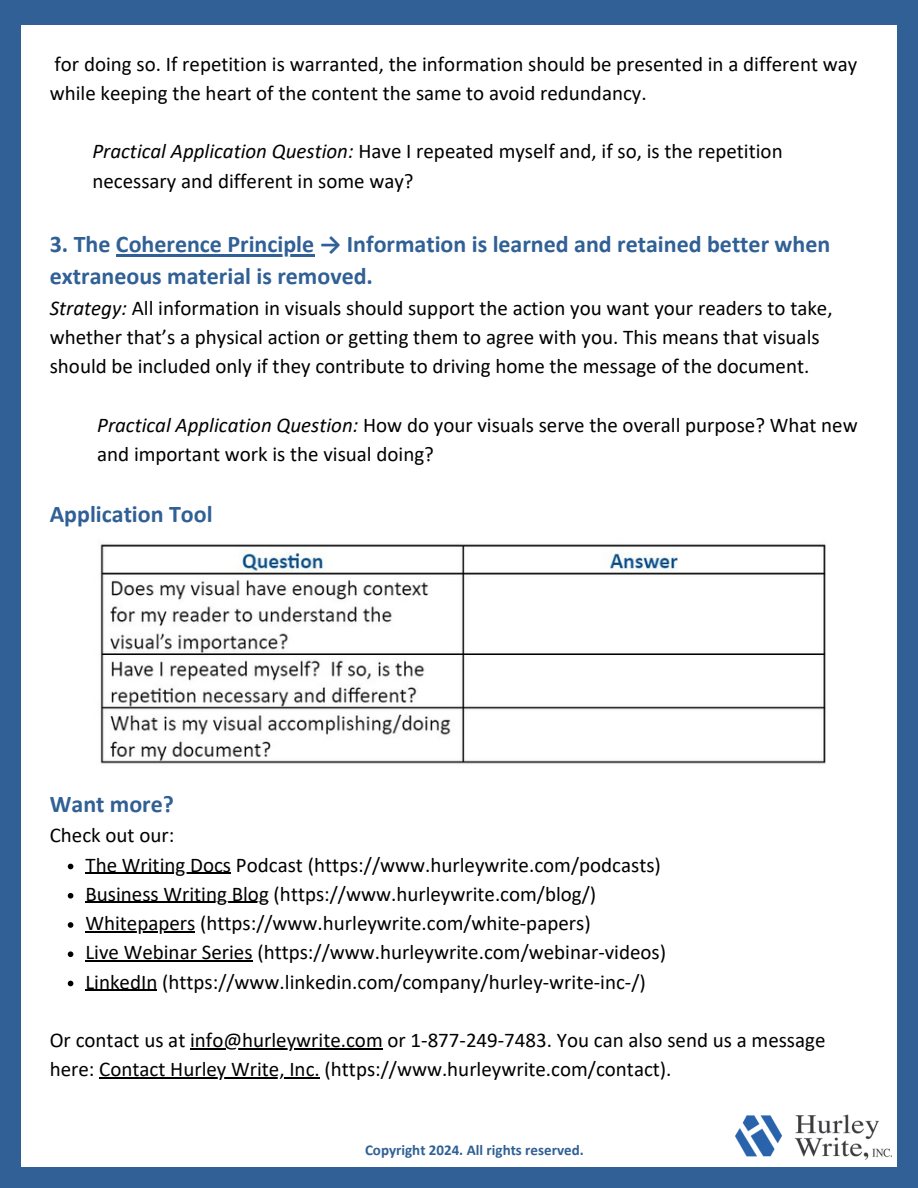
<style>
.page{position:relative;width:918px;height:1188px;background:#fff}
.page>*{position:absolute;margin:0;border:0;box-sizing:border-box;transform-origin:0 0}
.t1{font:700 24px/32.7px "Calibri";color:#306095}
.t2{font:21px/29.2px "Calibri";color:#000}
.t3{font:700 15px "Calibri";color:#306095}
.s1{font-style:italic}
</style>
<div class="page">
<hr style="left:116px;top:254px;width:198px;height:2px;background:#306095">
<svg style="left:68px;top:864px;width:5px;height:5px"></svg>
<hr style="left:85px;top:873px;width:146px;height:1px;background:#000">
<svg style="left:68px;top:893px;width:5px;height:6px"></svg>
<hr style="left:85px;top:902px;width:184px;height:1px;background:#000">
<svg style="left:68px;top:922px;width:5px;height:6px"></svg>
<hr style="left:85px;top:931px;width:110px;height:1px;background:#000">
<svg style="left:68px;top:951px;width:5px;height:6px"></svg>
<hr style="left:85px;top:960px;width:168px;height:2px;background:#000">
<svg style="left:68px;top:981px;width:5px;height:5px"></svg>
<hr style="left:85px;top:990px;width:72px;height:1px;background:#000">
<hr style="left:190px;top:1048px;width:193px;height:1px;background:#000">
<hr style="left:99px;top:1077px;width:221px;height:2px;background:#000">
<div style="left:0;top:1167px;width:918px;height:21px;background:#306095"></div>
<div style="left:897px;top:22px;width:21px;height:1166px;background:#306095"></div>
<div style="left:0;top:22px;width:21px;height:1166px;background:#306095"></div>
<img style="left:736px;top:1114px;width:155px;height:46px">
<div style="left:0;top:0;width:918px;height:24px;background:#306095"></div>
<img style="left:100px;top:544px;width:726px;height:220px">
<p class="t2" style="left:50px;top:51px;width:809px">for doing so. If repetition is warranted, the information should be presented in a different way while keeping the heart of the content the same to avoid redundancy.</p>
<p class="t2" style="left:92px;top:138px;width:692px"><span class="s1">Practical Application Question:</span> Have I repeated myself and, if so, is the repetition necessary and different in some way?</p>
<p class="t1" style="left:50px;top:229px;width:782px">3. The Coherence Principle → Information is learned and retained better when extraneous material is removed.</p>
<p class="t2" style="left:50px;top:295px;width:784px"><span class="s1">Strategy:</span> All information in visuals should support the action you want your readers to take, whether that’s a physical action or getting them to agree with you. This means that visuals should be included only if they contribute to driving home the message of the document.</p>
<p class="t2" style="left:97px;top:412px;width:762px"><span class="s1">Practical Application Question:</span> How do your visuals serve the overall purpose? What new and important work is the visual doing?</p>
<p class="t1" style="left:50px;top:499px;width:164px">Application Tool</p>
<p class="t1" style="left:50px;top:790px;width:126px">Want more?</p>
<p class="t2" style="left:85px;top:822px;width:582px;text-indent:-36px">Check out our:<br>The Writing Docs Podcast (https://www.hurleywrite.com/podcasts)<br>Business Writing Blog (https://www.hurleywrite.com/blog/)<br>Whitepapers (https://www.hurleywrite.com/white-papers)<br>Live Webinar Series (https://www.hurleywrite.com/webinar-videos)<br>LinkedIn (https://www.linkedin.com/company/hurley-write-inc-/)</p>
<p class="t2" style="left:50px;top:1027px;width:777px">Or contact us at info@hurleywrite.com or 1-877-249-7483. You can also send us a message here: Contact Hurley Write, Inc. (https://www.hurleywrite.com/contact).</p>
<p class="t3" style="left:365px;top:1144px;width:220px">Copyright 2024. All rights reserved.</p>
</div>
